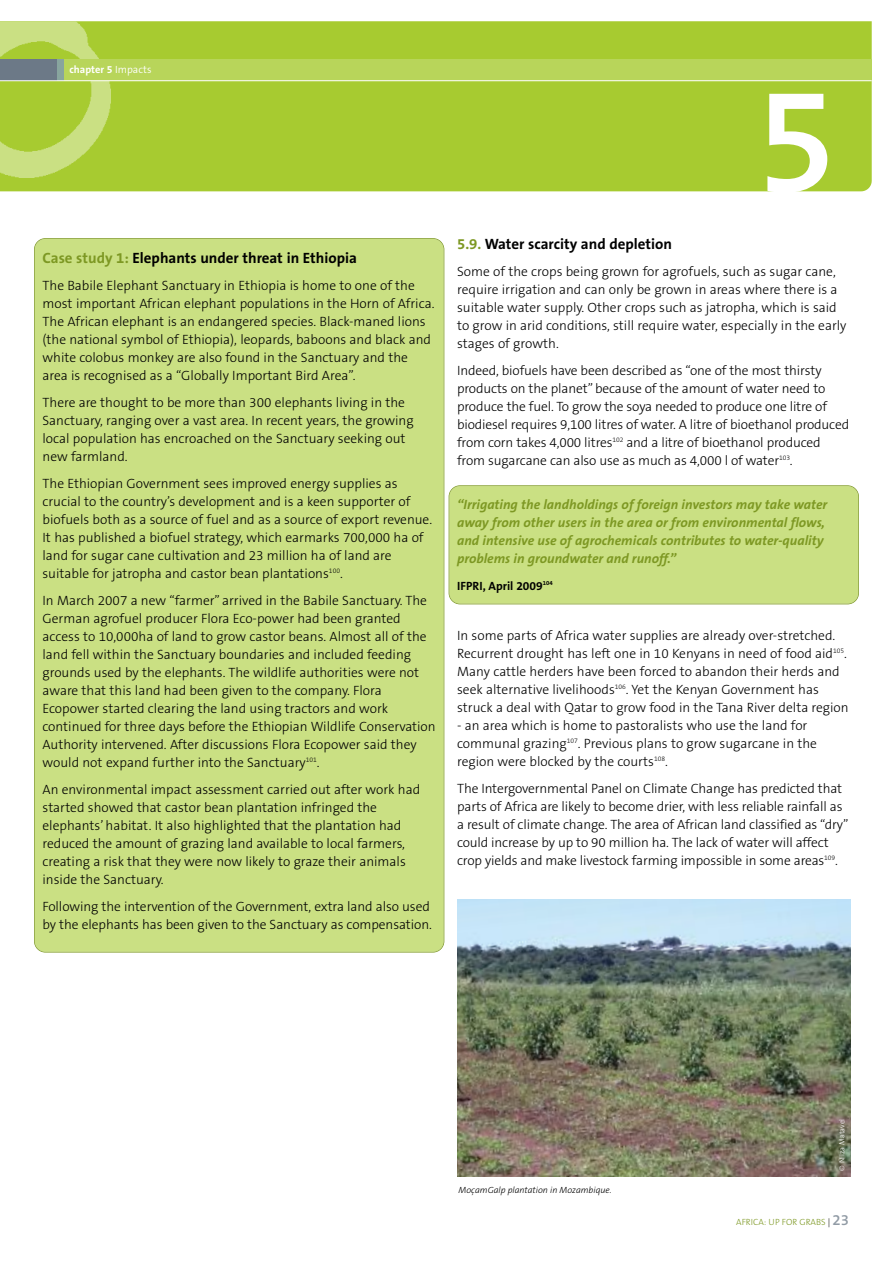
<style>
.page{position:relative;width:893px;height:1263px;background:#fff}
.page>*{position:absolute;margin:0;border:0;box-sizing:border-box;transform-origin:0 0}
.t1{font:600 150px "The Sans B6";color:#fff}
.t2{font:700 15px "The Sans B7";color:#000}
.t3{font:300 13.5px/18px "The Sans B3";color:#000}
.t4{font:italic 700 13.5px/18px "The Sans B7";color:#7d9823}
.t5{font:700 12px "The Sans B7";color:#000}
.t6{font:700 10.5px "The Sans B7";color:#fff}
.t7{font:italic 300 9px "The Sans B3";color:#000}
.t8{font:300 9px "The Sans B3";color:#7d9823}
.t9{font:300 7.5px "The Sans B3";color:#fff}
.s1{font-family:"The Sans B4";font-weight:300}
.s2{color:#7d9823}
.s3{color:#000}
.s4{font-family:"The Sans B6";font-weight:600;font-size:15px;color:#919ba5}
</style>
<div class="page">
<div style="left:1px;top:21px;width:871px;height:170px;background:#a7cb30"></div>
<img style="left:1px;top:21px;width:110px;height:157px">
<div style="left:0;top:60px;width:872px;height:21px;background:#b8d55a"></div>
<div style="left:0;top:60px;width:64px;height:21px;background:#6c7987"></div>
<div style="left:57px;top:60px;width:7px;height:21px;background:#88a59e"></div>
<hr style="left:0;top:80px;width:872px;height:1px;background:#fff">
<svg style="left:0;top:21px;width:1px;height:170px"></svg>
<div style="left:35px;top:239px;width:409px;height:713px;background:#cae083;border-radius:11px"></div>
<div style="left:34px;top:238px;width:410px;height:714px;border:2px solid #7d9823;border-radius:11px"></div>
<div style="left:449px;top:486px;width:409px;height:118px;background:#cae083;border-radius:11px"></div>
<div style="left:449px;top:485px;width:410px;height:119px;border:2px solid #7d9823;border-radius:11px"></div>
<img style="left:457px;top:899px;width:393px;height:277px">
<p class="t6" style="left:69px;top:64px;width:84px">chapter 5 <span class="s1">Impacts</span></p>
<p class="t2" style="left:43px;top:250px;width:316px"><span class="s2">Case study 1:</span> Elephants under threat in Ethiopia</p>
<p class="t3" style="left:43px;top:276px;width:394px">The Babile Elephant Sanctuary in Ethiopia is home to one of the most important African elephant populations in the Horn of Africa.<br>The African elephant is an endangered species. Black-maned lions (the national symbol of Ethiopia), leopards, baboons and black and white colobus monkey are also found in the Sanctuary and the area is recognised as a “Globally Important Bird Area”.</p>
<p class="t3" style="left:43px;top:393px;width:373px">There are thought to be more than 300 elephants living in the Sanctuary, ranging over a vast area. In recent years, the growing local population has encroached on the Sanctuary seeking out new farmland.</p>
<p class="t3" style="left:43px;top:474px;width:391px">The Ethiopian Government sees improved energy supplies as crucial to the country’s development and is a keen supporter of biofuels both as a source of fuel and as a source of export revenue.<br>It has published a biofuel strategy, which earmarks 700,000 ha of land for sugar cane cultivation and 23 million ha of land are suitable for jatropha and castor bean plantations<sup>100</sup>.</p>
<p class="t3" style="left:43px;top:591px;width:395px">In March 2007 a new “farmer” arrived in the Babile Sanctuary. The German agrofuel producer Flora Eco-power had been granted access to 10,000ha of land to grow castor beans. Almost all of the land fell within the Sanctuary boundaries and included feeding grounds used by the elephants. The wildlife authorities were not aware that this land had been given to the company. Flora Ecopower started clearing the land using tractors and work continued for three days before the Ethiopian Wildlife Conservation Authority intervened. After discussions Flora Ecopower said they would not expand further into the Sanctuary<sup>101</sup>.</p>
<p class="t3" style="left:43px;top:780px;width:379px">An environmental impact assessment carried out after work had started showed that castor bean plantation infringed the elephants’ habitat. It also highlighted that the plantation had reduced the amount of grazing land available to local farmers, creating a risk that they were now likely to graze their animals inside the Sanctuary.</p>
<p class="t3" style="left:43px;top:897px;width:391px">Following the intervention of the Government, extra land also used by the elephants has been given to the Sanctuary as compensation.</p>
<h1 class="t1" style="left:755px;top:62px;width:84px">5</h1>
<p class="t2" style="left:457px;top:236px;width:216px"><span class="s2">5.9.</span> Water scarcity and depletion</p>
<p class="t3" style="left:457px;top:263px;width:391px">Some of the crops being grown for agrofuels, such as sugar cane, require irrigation and can only be grown in areas where there is a suitable water supply. Other crops such as jatropha, which is said to grow in arid conditions, still require water, especially in the early stages of growth.</p>
<p class="t3" style="left:457px;top:362px;width:394px">Indeed, biofuels have been described as “one of the most thirsty products on the planet” because of the amount of water need to produce the fuel. To grow the soya needed to produce one litre of biodiesel requires 9,100 litres of water. A litre of bioethanol produced from corn takes 4,000 litres<sup>102</sup> and a litre of bioethanol produced from sugarcane can also use as much as 4,000 l of water<sup>103</sup>.</p>
<p class="t4" style="left:457px;top:495px;width:372px">“Irrigating the landholdings of foreign investors may take water away from other users in the area or from environmental flows, and intensive use of agrochemicals contributes to water-quality problems in groundwater and runoff.”</p>
<p class="t5" style="left:457px;top:579px;width:97px">IFPRI, April 2009<sup>104</sup></p>
<p class="t3" style="left:457px;top:627px;width:393px">In some parts of Africa water supplies are already over-stretched.<br>Recurrent drought has left one in 10 Kenyans in need of food aid<sup>105</sup>.<br>Many cattle herders have been forced to abandon their herds and seek alternative livelihoods<sup>106</sup>. Yet the Kenyan Government has struck a deal with Qatar to grow food in the Tana River delta region</p>
<p class="t3" style="left:457px;top:717px;width:361px">- an area which is home to pastoralists who use the land for communal grazing<sup>107</sup>. Previous plans to grow sugarcane in the region were blocked by the courts<sup>108</sup>.</p>
<p class="t3" style="left:457px;top:780px;width:393px">The Intergovernmental Panel on Climate Change has predicted that parts of Africa are likely to become drier, with less reliable rainfall as a result of climate change. The area of African land classified as “dry” could increase by up to 90 million ha. The lack of water will affect crop yields and make livestock farming impossible in some areas<sup>109</sup>.</p>
<p class="t7" style="left:459px;top:1185px;width:155px">MoçamGalp plantation in Mozambique.</p>
<p class="t9" style="left:838px;top:1170px;width:53px;rotate:-90deg">© Nilza Matavel</p>
<p class="t8" style="left:736px;top:1217px;width:114px">AFRICA: UP FOR GRABS <span class="s3">|</span> <span class="s4">23</span></p>
</div>
